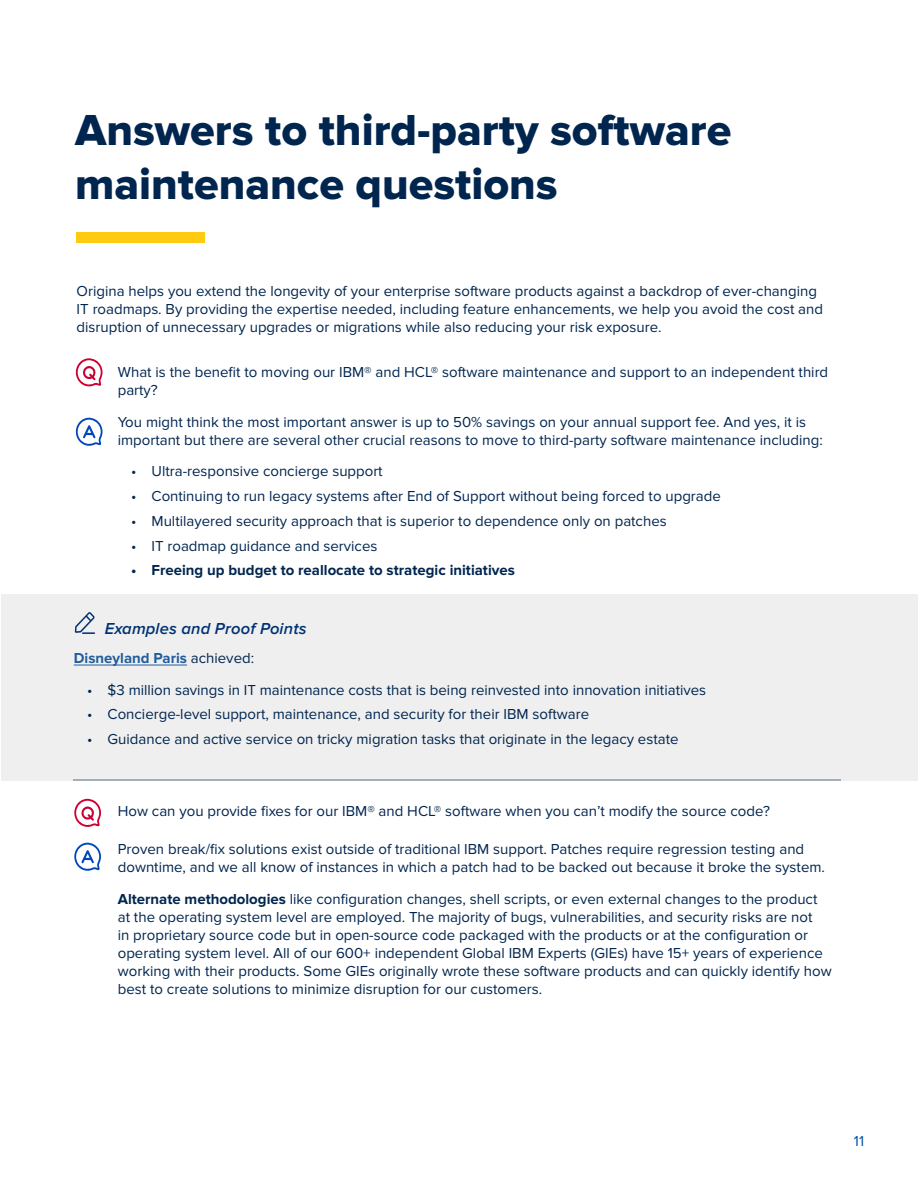
<style>
.page{position:relative;width:918px;height:1188px;background:#fff}
.page>*{position:absolute;margin:0;border:0;box-sizing:border-box;transform-origin:0 0}
.t1{font:45px/54px "Proxima Nova Extrabld";color:#00254f}
.t2{font:italic 600 16.5px "Proxima Nova";letter-spacing:.01em;color:#003273}
.t3{font:15px/18px "Proxima Nova";color:#00254f}
.t4{font:700 15px "Proxima Nova";color:#00254f}
.t5{font:700 15px "Proxima Nova";color:#205d9e}
.t6{font:15px "Proxima Nova";color:#0053a5}
.s1{font-weight:400;color:#00254f}
.s2{font-weight:700}
</style>
<div class="page">
<div style="left:77px;top:233px;width:128px;height:10px;background:#ffcb10"></div>
<div style="left:1px;top:594px;width:917px;height:187px;background:#efefef"></div>
<hr style="left:74px;top:780px;width:767px;height:1px;background:#a3aeb8">
<svg style="left:76px;top:358px;width:27px;height:28px"></svg>
<svg style="left:76px;top:418px;width:27px;height:28px"></svg>
<hr style="left:74px;top:665px;width:113px;height:1px;background:#205d9e">
<svg style="left:75px;top:612px;width:20px;height:22px"></svg>
<svg style="left:74px;top:799px;width:27px;height:28px"></svg>
<svg style="left:74px;top:843px;width:27px;height:28px"></svg>
<h1 class="t1" style="left:75px;top:104px;width:658px">Answers to third-party software maintenance questions</h1>
<p class="t3" style="left:77px;top:282px;width:748px">Origina helps you extend the longevity of your enterprise software products against a backdrop of ever-changing<br>IT roadmaps. By providing the expertise needed, including feature enhancements, we help you avoid the cost and disruption of unnecessary upgrades or migrations while also reducing your risk exposure.</p>
<p class="t3" style="left:118px;top:363px;width:712px">What is the benefit to moving our IBM® and HCL® software maintenance and support to an independent third party?</p>
<p class="t3" style="left:118px;top:413px;width:707px">You might think the most important answer is up to 50% savings on your annual support fee. And yes, it is important but there are several other crucial reasons to move to third-party software maintenance including:</p>
<p class="t3" style="left:131px;top:463px;width:253px">• Ultra-responsive concierge support</p>
<p class="t3" style="left:131px;top:487px;width:591px">• Continuing to run legacy systems after End of Support without being forced to upgrade</p>
<p class="t3" style="left:131px;top:512px;width:537px">• Multilayered security approach that is superior to dependence only on patches</p>
<p class="t3" style="left:131px;top:537px;width:248px">• IT roadmap guidance and services</p>
<p class="t4" style="left:131px;top:562px;width:385px">• Freeing up budget to reallocate to strategic initiatives</p>
<p class="t2" style="left:105px;top:621px;width:203px">Examples and Proof Points</p>
<p class="t5" style="left:74px;top:649px;width:182px">Disneyland Paris <span class="s1">achieved:</span></p>
<p class="t3" style="left:87px;top:681px;width:620px">• $3 million savings in IT maintenance costs that is being reinvested into innovation initiatives</p>
<p class="t3" style="left:87px;top:706px;width:503px">• Concierge-level support, maintenance, and security for their IBM software</p>
<p class="t3" style="left:87px;top:730px;width:593px">• Guidance and active service on tricky migration tasks that originate in the legacy estate</p>
<p class="t3" style="left:118px;top:803px;width:654px">How can you provide fixes for our IBM® and HCL® software when you can’t modify the source code?</p>
<p class="t3" style="left:118px;top:840px;width:709px">Proven break/fix solutions exist outside of traditional IBM support. Patches require regression testing and downtime, and we all know of instances in which a patch had to be backed out because it broke the system.</p>
<p class="t3" style="left:118px;top:890px;width:715px"><span class="s2">Alternate methodologies</span> like configuration changes, shell scripts, or even external changes to the product at the operating system level are employed. The majority of bugs, vulnerabilities, and security risks are not<br>in proprietary source code but in open-source code packaged with the products or at the configuration or operating system level. All of our 600+ independent Global IBM Experts (GIEs) have 15+ years of experience working with their products. Some GIEs originally wrote these software products and can quickly identify how best to create solutions to minimize disruption for our customers.</p>
<p class="t6" style="left:854px;top:1132px;width:12px">11</p>
</div>
